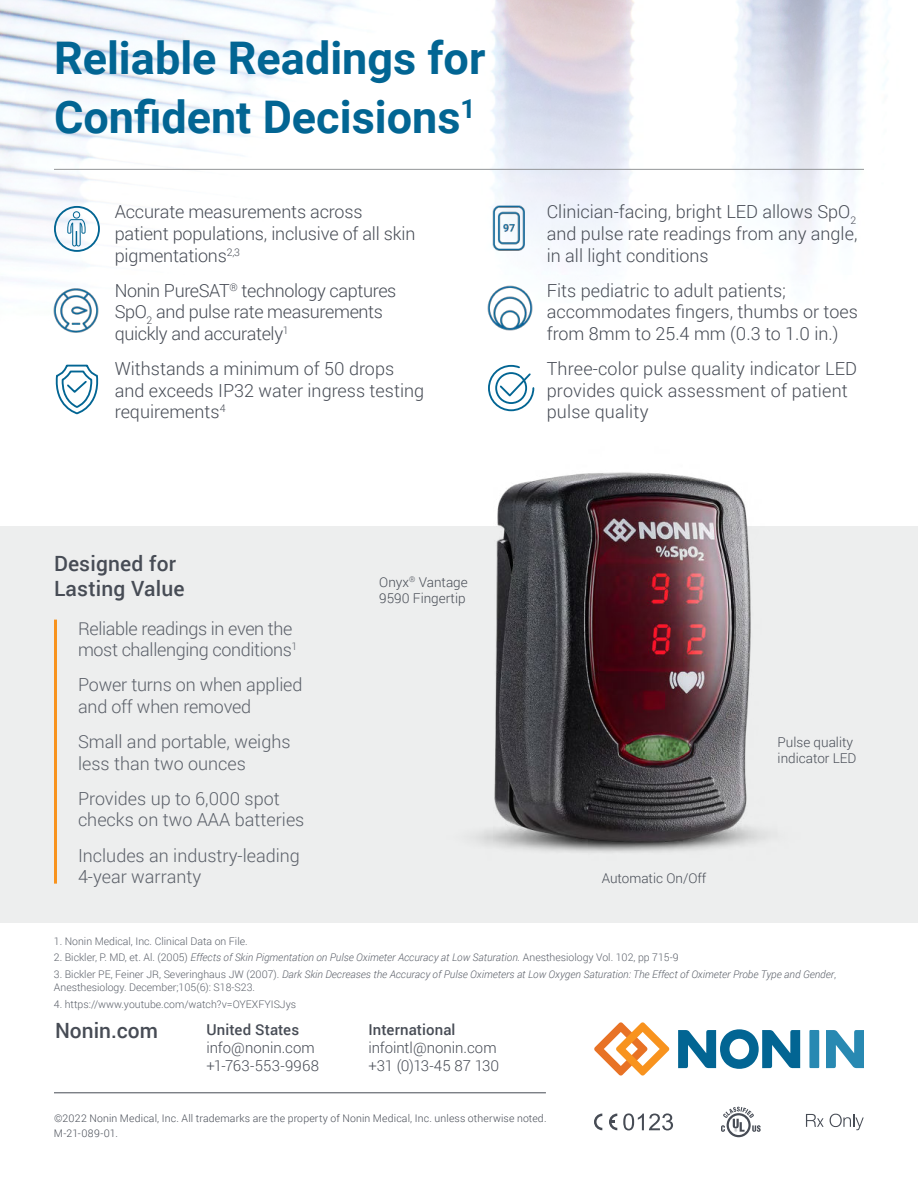
<style>
.page{position:relative;width:918px;height:1188px;background:#fff}
.page>*{position:absolute;margin:0;border:0;box-sizing:border-box;transform-origin:0 0}
.t1{font:700 45px/58.5px "Roboto";color:#026593}
.t2{font:500 21px/25.2px "Roboto";letter-spacing:.01em;color:#474c55}
.t3{font:300 18px/21.6px "Roboto";color:#474c55}
.t4{font:300 18px/21.6px "Roboto";color:#5b6069}
.t5{font:300 18px/21.6px "Roboto";letter-spacing:-.02em;color:#474c55}
.t6{font:300 18px/21.6px "Roboto";letter-spacing:-.02em;color:#5b6069}
.t7{font:300 15px "Roboto";color:#474c55}
.t8{font:500 15px "Roboto";letter-spacing:.005em;color:#474c55}
.t9{font:300 13.5px/16.2px "Roboto";color:#474c55}
.t10{font:italic 300 10.5px/13.5px "Roboto";color:#5b6069}
.t11{font:300 10.5px/15px "Roboto";letter-spacing:.015em;color:#474c55}
.t12{font:300 10.5px "Roboto";color:#5b6069}
.s1{font-style:normal}
</style>
<div class="page">
<img style="left:0;top:0;width:887px;height:333px">
<div style="left:0;top:526px;width:918px;height:397px;background:#edeeee"></div>
<hr style="left:54px;top:620px;width:3px;height:264px;background:#f8931e">
<img style="left:487px;top:286px;width:45px;height:45px">
<img style="left:476px;top:472px;width:291px;height:381px">
<hr style="left:54px;top:169px;width:810px;height:1px;background:#939598">
<svg style="left:826px;top:1030px;width:38px;height:38px"></svg>
<svg style="left:678px;top:1029px;width:122px;height:40px"></svg>
<div style="left:809px;top:1030px;width:10px;height:38px;background:#2889b2"></div>
<svg style="left:594px;top:1022px;width:76px;height:54px"></svg>
<hr style="left:54px;top:1093px;width:492px;height:1px;background:#474c55">
<svg style="left:594px;top:1114px;width:8px;height:16px"></svg>
<svg style="left:609px;top:1114px;width:8px;height:16px"></svg>
<svg style="left:623px;top:1113px;width:50px;height:17px"></svg>
<svg style="left:806px;top:1114px;width:18px;height:13px"></svg>
<svg style="left:830px;top:1114px;width:34px;height:16px"></svg>
<svg style="left:721px;top:1107px;width:40px;height:30px"></svg>
<svg style="left:55px;top:364px;width:44px;height:51px"></svg>
<svg style="left:488px;top:364px;width:47px;height:48px"></svg>
<img style="left:487px;top:206px;width:45px;height:45px">
<svg style="left:67px;top:211px;width:19px;height:36px"></svg>
<div style="left:54px;top:206px;width:46px;height:46px;border:2px solid #026593;border-radius:50%"></div>
<img style="left:54px;top:287px;width:45px;height:45px">
<h1 class="t1" style="left:54px;top:33px;width:433px">Reliable Readings for<br>Confident Decisions<sup>1</sup></h1>
<p class="t3" style="left:115px;top:201px;width:302px">Accurate measurements across patient populations, inclusive of all skin pigmentations<sup>2,3</sup></p>
<p class="t5" style="left:115px;top:279px;width:283px">Nonin PureSAT<sup>®</sup> technology captures<br>SpO<sub>2</sub> and pulse rate measurements quickly and accurately<sup>1</sup></p>
<p class="t3" style="left:115px;top:357px;width:311px">Withstands a minimum of 50 drops and exceeds IP32 water ingress testing requirements<sup>4</sup></p>
<p class="t2" style="left:54px;top:552px;width:132px">Designed for<br>Lasting Value</p>
<p class="t6" style="left:78px;top:617px;width:221px">Reliable readings in even the most challenging conditions<sup>1</sup></p>
<p class="t4" style="left:78px;top:674px;width:226px">Power turns on when applied and off when removed</p>
<p class="t4" style="left:78px;top:730px;width:214px">Small and portable, weighs less than two ounces</p>
<p class="t4" style="left:78px;top:787px;width:228px">Provides up to 6,000 spot checks on two AAA batteries</p>
<p class="t4" style="left:78px;top:844px;width:223px">Includes an industry-leading<br>4-year warranty</p>
<p class="t9" style="left:379px;top:575px;width:90px">Onyx<sup>®</sup> Vantage<br>9590 Fingertip</p>
<p class="t3" style="left:547px;top:201px;width:312px;text-align:justify">Clinician-facing, bright LED allows SpO<sub>2 </sub>and pulse rate readings from any angle, in all light conditions</p>
<p class="t3" style="left:547px;top:279px;width:313px">Fits pediatric to adult patients; accommodates fingers, thumbs or toes from 8mm to 25.4 mm (0.3 to 1.0 in.)</p>
<p class="t3" style="left:547px;top:357px;width:312px">Three-color pulse quality indicator LED provides quick assessment of patient pulse quality</p>
<p class="t9" style="left:602px;top:869px;width:106px">Automatic On/Off</p>
<p class="t9" style="left:778px;top:734px;width:80px">Pulse quality indicator LED</p>
<p class="t12" style="left:54px;top:937px;width:195px">1. Nonin Medical, Inc. Clinical Data on File.</p>
<p class="t10" style="left:54px;top:952px;width:626px"><span class="s1">2. Bickler, P. MD, et. Al. (2005)</span> Effects of Skin Pigmentation on Pulse Oximeter Accuracy at Low Saturation. <span class="s1">Anesthesiology Vol. 102, pp 715-9</span></p>
<p class="t10" style="left:54px;top:968px;width:784px"><span class="s1">3. Bickler PE, Feiner JR, Severinghaus JW (2007).</span> Dark Skin Decreases the Accuracy of Pulse Oximeters at Low Oxygen Saturation: The Effect of Oximeter Probe Type and Gender<span class="s1">,<br>Anesthesiology. December;105(6): S18-S23.</span></p>
<p class="t12" style="left:54px;top:997px;width:244px">4. https://www.youtube.com/watch?v=OYEXFYISJys</p>
<p class="t2" style="left:55px;top:1020px;width:105px">Nonin.com</p>
<p class="t8" style="left:207px;top:1024px;width:94px">United States</p>
<p class="t8" style="left:369px;top:1024px;width:88px">International</p>
<p class="t7" style="left:207px;top:1042px;width:110px">info@nonin.com</p>
<p class="t7" style="left:369px;top:1042px;width:130px">infointl@nonin.com</p>
<p class="t7" style="left:207px;top:1056px;width:114px">+1-763-553-9968</p>
<p class="t7" style="left:369px;top:1056px;width:132px">+31 (0)13-45 87 130</p>
<p class="t11" style="left:54px;top:1110px;width:494px">©2022 Nonin Medical, Inc. All trademarks are the property of Nonin Medical, Inc. unless otherwise noted.<br>M-21-089-01.</p>
</div>
